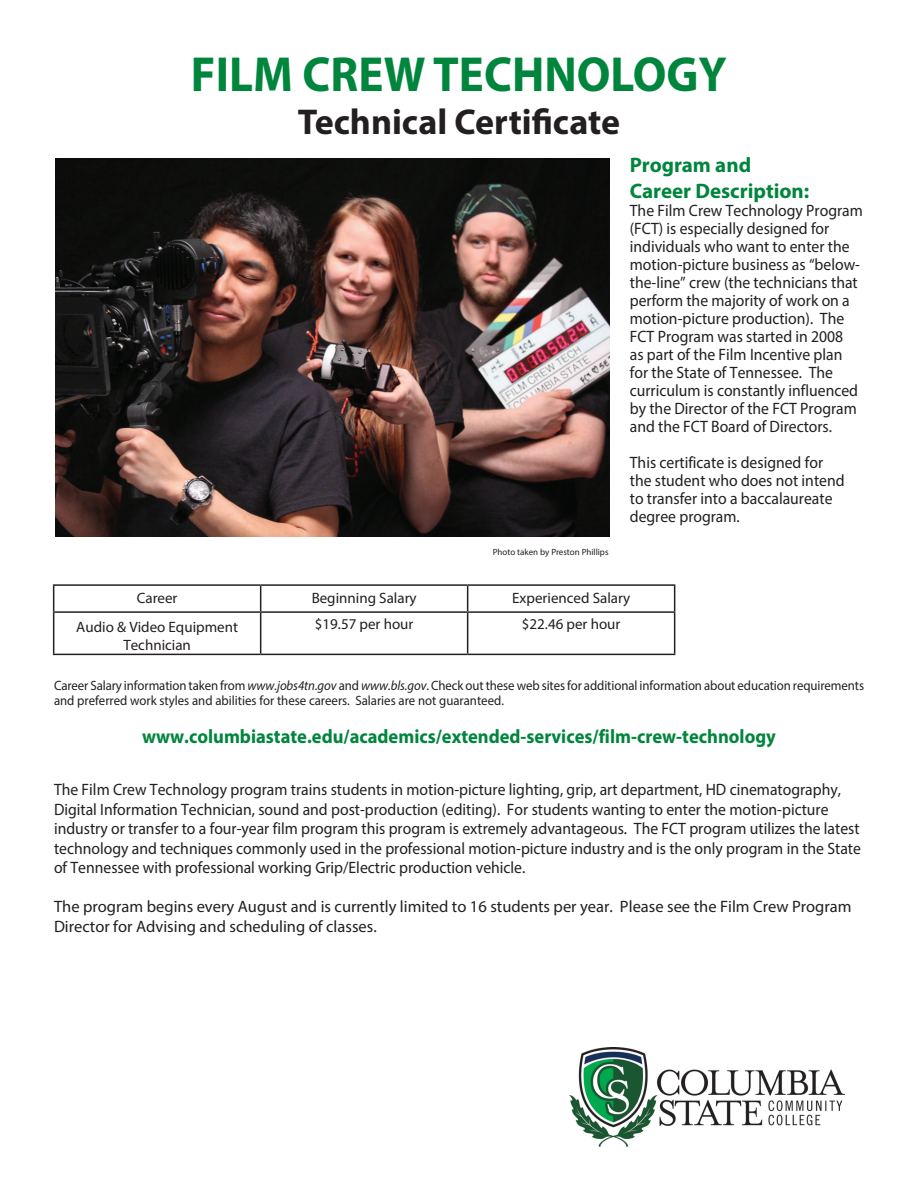
<style>
.page{position:relative;width:918px;height:1188px;background:#fff}
.page>*{position:absolute;margin:0;border:0;box-sizing:border-box;transform-origin:0 0}
.t1{font:700 49.5px "Myriad Pro";color:#00853d;scale:.95 1}
.t2{font:700 36px "Myriad Pro";color:#231f20}
.t3{font:700 21px/25.2px "Myriad Pro";color:#00853d}
.t4{font:700 19.5px "Myriad Pro";color:#00853d;scale:.95 1}
.t5{font:16.5px/18px "Myriad Pro";color:#231f20;scale:.95 1}
.t6{font:16.5px/19.5px "Myriad Pro";color:#231f20}
.t7{font:15px "Myriad Pro";color:#231f20}
.t8{font:13.5px/15px "Myriad Pro";letter-spacing:-.005em;color:#231f20;scale:.95 1}
.t9{font:9px "Myriad Pro";color:#231f20}
.s1{font-style:italic}
</style>
<div class="page">
<img style="left:569px;top:1048px;width:275px;height:98px">
<img style="left:56px;top:158px;width:554px;height:378px">
<hr style="left:53px;top:584px;width:208px;height:2px;background:#231f20">
<svg style="left:53px;top:586px;width:1px;height:25px"></svg>
<hr style="left:261px;top:584px;width:207px;height:2px;background:#231f20">
<svg style="left:260px;top:586px;width:1px;height:25px"></svg>
<hr style="left:468px;top:584px;width:207px;height:2px;background:#231f20">
<svg style="left:467px;top:586px;width:1px;height:25px"></svg>
<svg style="left:674px;top:586px;width:1px;height:25px"></svg>
<hr style="left:53px;top:611px;width:208px;height:2px;background:#231f20">
<hr style="left:53px;top:613px;width:1px;height:41px;background:#231f20">
<hr style="left:261px;top:611px;width:207px;height:2px;background:#231f20">
<hr style="left:260px;top:613px;width:1px;height:41px;background:#231f20">
<hr style="left:468px;top:611px;width:207px;height:2px;background:#231f20">
<hr style="left:467px;top:613px;width:1px;height:41px;background:#231f20">
<hr style="left:674px;top:613px;width:1px;height:41px;background:#231f20">
<hr style="left:53px;top:654px;width:208px;height:1px;background:#231f20">
<hr style="left:261px;top:654px;width:207px;height:1px;background:#231f20">
<hr style="left:468px;top:654px;width:207px;height:1px;background:#231f20">
<h1 class="t1" style="left:191px;top:42px;width:566px">FILM CREW TECHNOLOGY</h1>
<h2 class="t2" style="left:298px;top:99px;width:324px">Technical Certificate</h2>
<p class="t3" style="left:630px;top:152px;width:181px">Program and<br>Career Description:</p>
<p class="t5" style="left:630px;top:201px;width:247px">The Film Crew Technology Program (FCT) is especially designed for individuals who want to enter the motion-picture business as “below&shy;the-line” crew (the technicians that perform the majority of work on a motion-picture production). The FCT Program was started in 2008<br>as part of the Film Incentive plan for the State of Tennessee. The curriculum is constantly influenced by the Director of the FCT Program and the FCT Board of Directors.</p>
<p class="t5" style="left:630px;top:453px;width:228px">This certificate is designed for the student who does not intend to transfer into a baccalaureate degree program.</p>
<p class="t9" style="left:493px;top:546px;width:117px">Photo taken by Preston Phillips</p>
<p class="t7" style="left:137px;top:589px;width:42px">Career</p>
<p class="t7" style="left:312px;top:589px;width:106px">Beginning Salary</p>
<p class="t7" style="left:512px;top:589px;width:119px">Experienced Salary</p>
<p class="t7" style="left:76px;top:617px;width:163px">Audio &amp; Video Equipment</p>
<p class="t7" style="left:315px;top:614px;width:100px">$19.57 per hour</p>
<p class="t7" style="left:522px;top:614px;width:100px">$22.46 per hour</p>
<p class="t7" style="left:123px;top:635px;width:69px">Technician</p>
<p class="t8" style="left:54px;top:677px;width:854px">Career Salary information taken from <span class="s1">www.jobs4tn.gov</span> and <span class="s1">www.bls.gov</span>. Check out these web sites for additional information about education requirements and preferred work styles and abilities for these careers. Salaries are not guaranteed.</p>
<p class="t4" style="left:142px;top:724px;width:669px">www.columbiastate.edu/academics/extended-services/film-crew-technology</p>
<p class="t5" style="left:54px;top:780px;width:851px;line-height:19.5px">The Film Crew Technology program trains students in motion-picture lighting, grip, art department, HD cinematography, Digital Information Technician, sound and post-production (editing). For students wanting to enter the motion-picture industry or transfer to a four-year film program this program is extremely advantageous. The FCT program utilizes the latest technology and techniques commonly used in the professional motion-picture industry and is the only program in the State of Tennessee with professional working Grip/Electric production vehicle.</p>
<p class="t6" style="left:54px;top:897px;width:799px">The program begins every August and is currently limited to 16 students per year. Please see the Film Crew Program<br>Director for Advising and scheduling of classes.</p>
</div>
